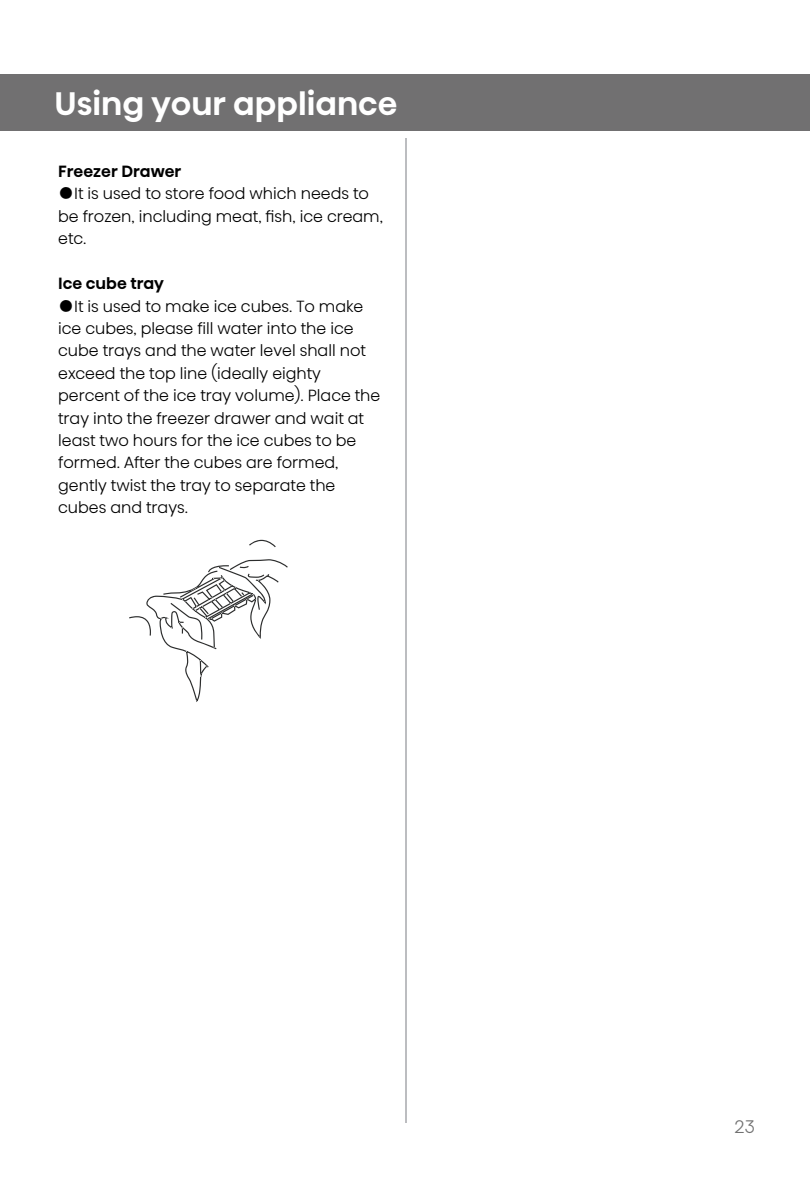
<style>
.page{position:relative;width:811px;height:1191px;background:#fff}
.page>*{position:absolute;margin:0;border:0;box-sizing:border-box;transform-origin:0 0}
.t1{font:500 32px "Hisense Alfabet";color:#fff}
.t2{font:300 18px "Hisense Alfabet";color:#717171}
.t3{font:300 16px/22.4px "Hisense Alfabet";color:#000}
.t4{font:500 16px "Hisense Alfabet";color:#000}
.s1{font-family:"Adobe Song Std"}
</style>
<div class="page">
<hr style="left:405px;top:138px;width:2px;height:984px;background:#bcbdc0">
<svg style="left:129px;top:540px;width:159px;height:162px"></svg>
<div style="left:0;top:74px;width:809px;height:57px;background:#717071"></div>
<h1 class="t1" style="left:54px;top:80px;width:344px">Using your appliance</h1>
<p class="t4" style="left:58px;top:160px;width:125px">Freezer Drawer</p>
<p class="t3" style="left:58px;top:180px;width:326px"><span class="s1">●</span>It is used to store food which needs to be frozen, including meat, fish, ice cream, etc.</p>
<p class="t4" style="left:58px;top:272px;width:107px">Ice cube tray</p>
<p class="t3" style="left:58px;top:292px;width:324px"><span class="s1">●</span>It is used to make ice cubes. To make ice cubes, please fill water into the ice cube trays and the water level shall not exceed the top line (ideally eighty percent of the ice tray volume). Place the tray into the freezer drawer and wait at least two hours for the ice cubes to be formed. After the cubes are formed, gently twist the tray to separate the cubes and trays.</p>
<p class="t2" style="left:734px;top:1110px;width:22px">23</p>
</div>
